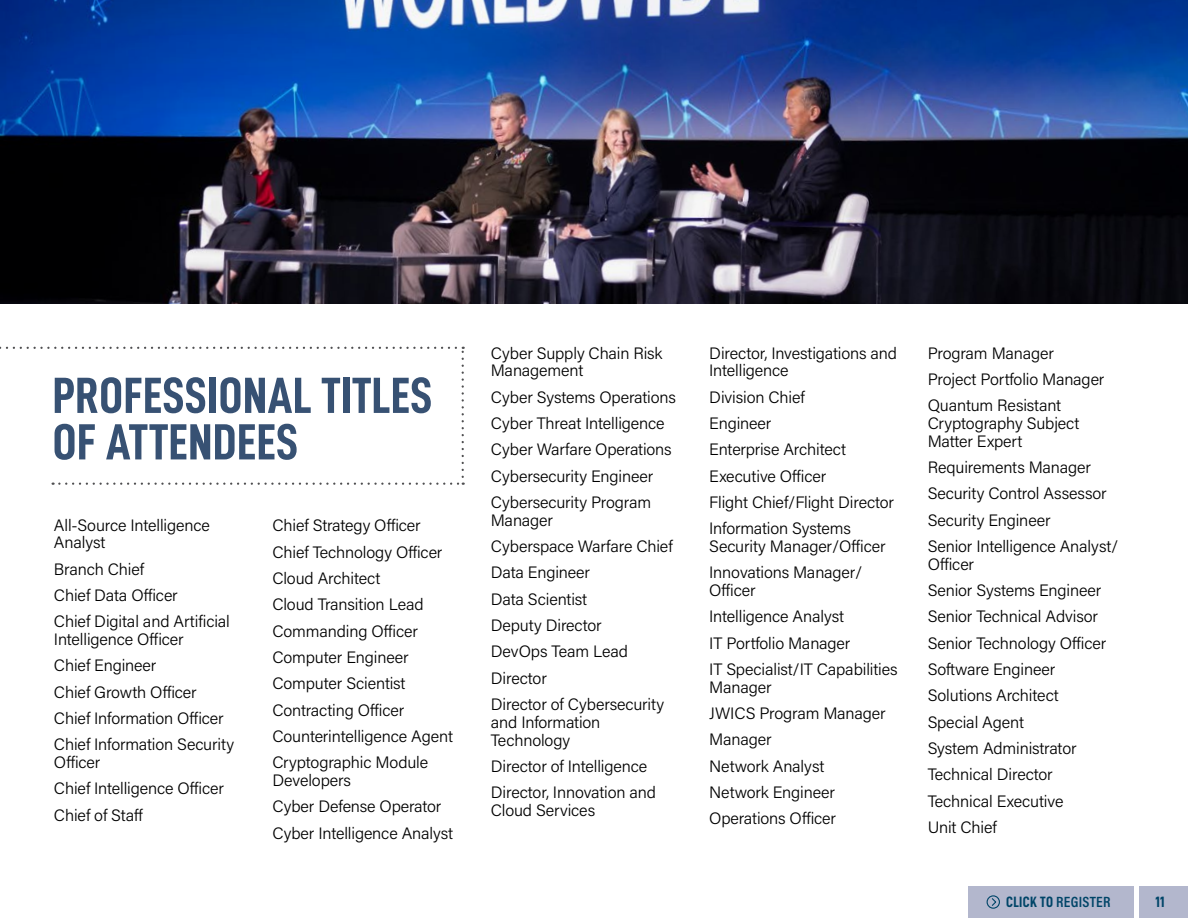
<style>
.page{position:relative;width:1188px;height:918px;background:#fff}
.page>*{position:absolute;margin:0;border:0;box-sizing:border-box;transform-origin:0 0}
.t1{font:51px/46.5px "D DIN Condensed Bold";letter-spacing:.01em;color:#375173}
.t2{font:16.5px/26.4px "Acumin Variable Concept";letter-spacing:-.01em;color:#000}
.t3{font:15px "Acumin Variable Concept";letter-spacing:.02em;color:#004568}
.t4{font:15px "D DIN Condensed Bold";color:#004568}
.s1{font-family:"D DIN Condensed Bold"}
</style>
<div class="page">
<svg style="left:53px;top:483px;width:411px;height:2px"></svg>
<svg style="left:462px;top:347px;width:2px;height:130px"></svg>
<svg style="left:0;top:347px;width:456px;height:2px"></svg>
<img style="left:0;top:0;width:1188px;height:303px">
<div style="left:1139px;top:887px;width:49px;height:31px;background:#b3b7cd"></div>
<div style="left:968px;top:887px;width:166px;height:31px;background:#b3b7cd"></div>
<svg style="left:986px;top:895px;width:14px;height:14px"></svg>
<h1 class="t1" style="left:53px;top:371px;width:381px">PROFESSIONAL TITLES<br>OF ATTENDEES</h1>
<p class="t2" style="left:54px;top:515px;width:157px;line-height:17.7px">All-Source Intelligence<br>Analyst</p>
<p class="t2" style="left:54px;top:555px;width:178px">Branch Chief<br>Chief Data Officer<br>Chief Digital and Artificial</p>
<p class="t2" style="left:54px;top:626px;width:182px">Intelligence Officer<br>Chief Engineer<br>Chief Growth Officer<br>Chief Information Officer<br>Chief Information Security</p>
<p class="t2" style="left:54px;top:749px;width:172px">Officer<br>Chief Intelligence Officer<br>Chief of Staff</p>
<p class="t2" style="left:272px;top:512px;width:182px">Chief Strategy Officer<br>Chief Technology Officer<br>Cloud Architect<br>Cloud Transition Lead<br>Commanding Officer<br>Computer Engineer<br>Computer Scientist<br>Contracting Officer<br>Counterintelligence Agent<br>Cryptographic Module</p>
<p class="t2" style="left:272px;top:766px;width:182px">Developers<br>Cyber Defense Operator<br>Cyber Intelligence Analyst</p>
<p class="t2" style="left:491px;top:343px;width:173px;line-height:17.7px">Cyber Supply Chain Risk<br>Management</p>
<p class="t2" style="left:491px;top:383px;width:187px">Cyber Systems Operations<br>Cyber Threat Intelligence<br>Cyber Warfare Operations<br>Cybersecurity Engineer<br>Cybersecurity Program</p>
<p class="t2" style="left:491px;top:506px;width:183px">Manager<br>Cyberspace Warfare Chief<br>Data Engineer<br>Data Scientist<br>Deputy Director<br>DevOps Team Lead<br>Director<br>Director of Cybersecurity</p>
<p class="t2" style="left:491px;top:713px;width:111px;line-height:17.7px">and Information<br>Technology</p>
<p class="t2" style="left:491px;top:752px;width:167px">Director of Intelligence<br>Director, Innovation and</p>
<p class="t2" style="left:491px;top:796px;width:106px">Cloud Services</p>
<p class="t2" style="left:709px;top:343px;width:189px;line-height:17.7px">Director, Investigations and<br>Intelligence</p>
<p class="t2" style="left:709px;top:383px;width:186px">Division Chief<br>Engineer<br>Enterprise Architect<br>Executive Officer<br>Flight Chief/Flight Director<br>Information Systems</p>
<p class="t2" style="left:709px;top:532px;width:178px">Security Manager/Officer<br>Innovations Manager/</p>
<p class="t2" style="left:709px;top:577px;width:190px">Officer<br>Intelligence Analyst<br>IT Portfolio Manager<br>IT Specialist/IT Capabilities</p>
<p class="t2" style="left:709px;top:673px;width:178px">Manager<br>JWICS Program Manager<br>Manager<br>Network Analyst<br>Network Engineer<br>Operations Officer</p>
<p class="t2" style="left:928px;top:339px;width:178px">Program Manager<br>Project Portfolio Manager<br>Quantum Resistant</p>
<p class="t2" style="left:928px;top:414px;width:153px;line-height:17.7px">Cryptography Subject<br>Matter Expert</p>
<p class="t2" style="left:928px;top:453px;width:192px">Requirements Manager<br>Security Control Assessor<br>Security Engineer<br>Senior Intelligence Analyst/</p>
<p class="t2" style="left:928px;top:550px;width:180px">Officer<br>Senior Systems Engineer<br>Senior Technical Advisor<br>Senior Technology Officer<br>Software Engineer<br>Solutions Architect<br>Special Agent<br>System Administrator<br>Technical Director<br>Technical Executive<br>Unit Chief</p>
<p class="t3" style="left:1006px;top:892px;width:106px"><span class="s1">CLICK TO</span> REGISTER</p>
<p class="t4" style="left:1156px;top:894px;width:11px">11</p>
</div>
